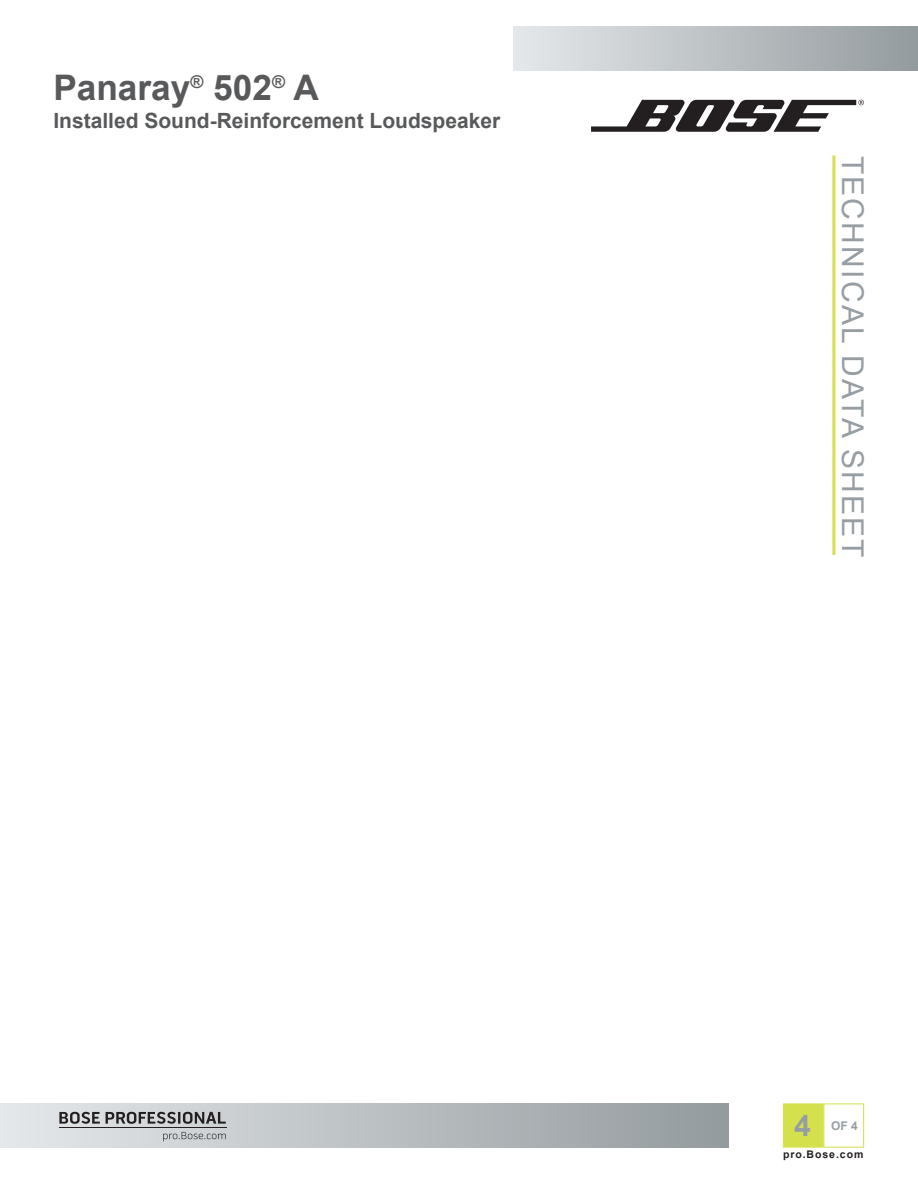
<style>
.page{position:relative;width:918px;height:1188px;background:#fff}
.page>*{position:absolute;margin:0;border:0;box-sizing:border-box;transform-origin:0 0}
.t1{font:700 35.25px "Arial";color:#58595b}
.t2{font:30px "Arial";letter-spacing:.075em;color:#969ea3}
.t3{font:700 30px "Arial";color:#969ea3}
.t4{font:700 21px "Arial";color:#58595b}
.t5{font:700 12px "Arial";color:#969ea3}
.t6{font:700 10.5px "Arial";letter-spacing:.09em;color:#231f20}
</style>
<div class="page">
<svg style="left:591px;top:100px;width:273px;height:32px"></svg>
<div style="left:783px;top:1104px;width:41px;height:44px;background:#d5e04d;border:1px solid #d5e04d"></div>
<hr style="left:832px;top:156px;width:3px;height:399px;background:#d5e04d">
<div style="left:513px;top:26px;width:405px;height:44px;background:linear-gradient(to right,#e5e8ea,#949b9e)"></div>
<div style="left:0;top:1104px;width:729px;height:44px;background:linear-gradient(to right,#e5e8ea,#949b9e)"></div>
<hr style="left:59px;top:1128px;width:168px;height:1px;background:#231f20">
<svg style="left:59px;top:1112px;width:167px;height:12px;background:#848586"></svg>
<svg style="left:163px;top:1132px;width:63px;height:9px"></svg>
<h1 class="t1" style="left:53px;top:64px;width:267px">Panaray<sup>®</sup> 502<sup>®</sup> A</h1>
<p class="t4" style="left:53px;top:107px;width:448px">Installed Sound-Reinforcement Loudspeaker</p>
<h2 class="t2" style="left:872px;top:156px;width:404px;rotate:90deg">TECHNICAL DATA SHEET</h2>
<h2 class="t3" style="left:794px;top:1105px;width:18px">4</h2>
<p class="t5" style="left:831px;top:1117px;width:28px">OF 4</p>
<p class="t6" style="left:783px;top:1148px;width:82px">pro.Bose.com</p>
</div>
